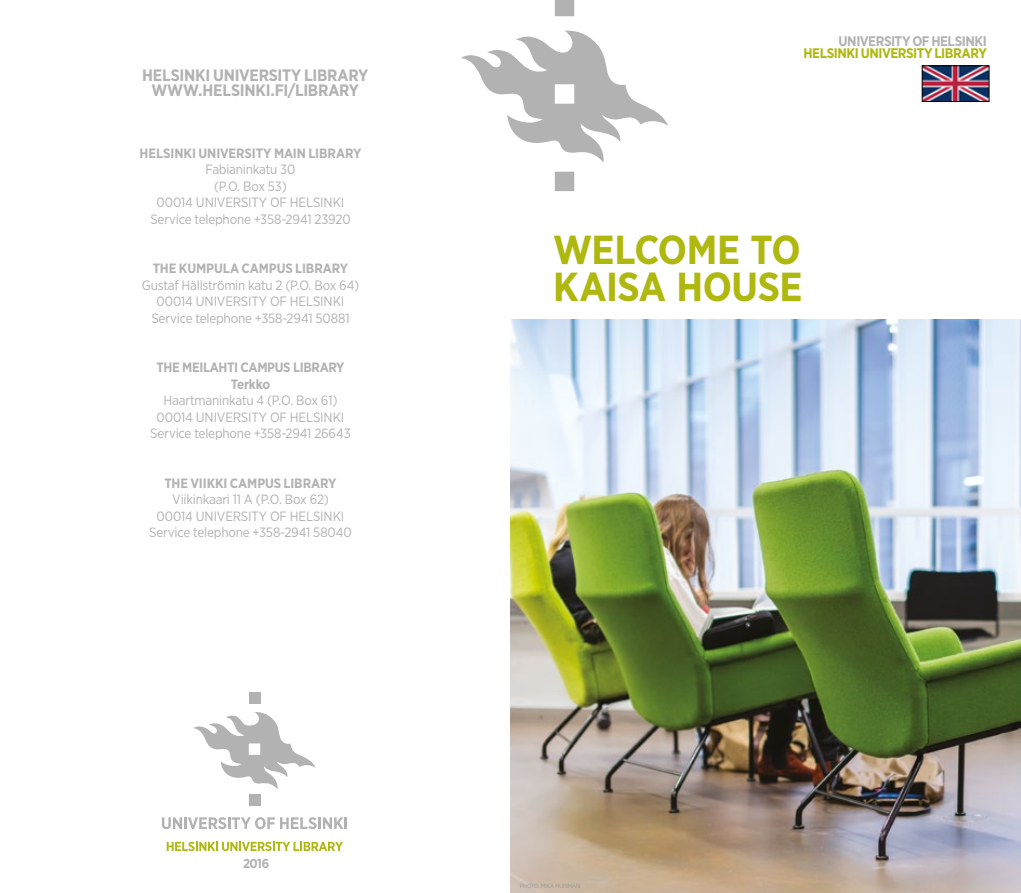
<style>
.page{position:relative;width:1021px;height:893px;background:#fff}
.page>*{position:absolute;margin:0;border:0;box-sizing:border-box;transform-origin:0 0}
.t1{font:700 40.5px/37.5px "Gotham Narrow";letter-spacing:-.01em;color:#afb80f}
.t2{font:700 16.5px/15px "Gotham Narrow";letter-spacing:-.015em;color:#b3b2b2;text-align:center}
.t3{font:700 13.95px "Gotham Narrow";letter-spacing:-.035em;color:#afb80f}
.t4{font:700 13.95px "Gotham Narrow";letter-spacing:-.035em;color:#b3b2b2}
.t5{font:13.5px/16.5px "Gotham Narrow";letter-spacing:-.015em;color:#b3b2b2;text-align:center}
.t6{font:700 13.5px/16.5px "Gotham Narrow";letter-spacing:-.01em;color:#b3b2b2;text-align:center}
.t7{font:700 13.05px "Gotham Narrow";color:#b3b2b2}
.t8{font:6px "Gotham Narrow";letter-spacing:-.02em;color:#989898}
</style>
<div class="page">
<img style="left:510px;top:319px;width:510px;height:574px">
<svg style="left:461px;top:0;width:207px;height:191px"></svg>
<svg style="left:167px;top:842px;width:176px;height:9px"></svg>
<svg style="left:162px;top:817px;width:185px;height:12px"></svg>
<div style="left:249px;top:795px;width:11px;height:11px;background:#b3b2b2"></div>
<div style="left:249px;top:692px;width:11px;height:12px;background:#b3b2b2"></div>
<svg style="left:193px;top:712px;width:123px;height:77px"></svg>
<img style="left:924px;top:68px;width:63px;height:32px">
<div style="left:922px;top:66px;width:67px;height:36px;border:1px solid #000"></div>
<p class="t2" style="left:142px;top:67px;width:228px">HELSINKI UNIVERSITY LIBRARY<br>WWW.HELSINKI.FI/LIBRARY</p>
<p class="t6" style="left:139px;top:144px;width:223px">HELSINKI UNIVERSITY MAIN LIBRARY</p>
<p class="t5" style="left:150px;top:161px;width:202px">Fabianinkatu 30<br>(P.O. Box 53)<br>00014 UNIVERSITY OF HELSINKI<br>Service telephone +358-2941 23920</p>
<p class="t6" style="left:153px;top:260px;width:197px">THE KUMPULA CAMPUS LIBRARY</p>
<p class="t5" style="left:142px;top:276px;width:219px">Gustaf Hällströmin katu 2 (P.O. Box 64)<br>00014 UNIVERSITY OF HELSINKI<br>Service telephone +358-2941 50881</p>
<p class="t6" style="left:156px;top:359px;width:190px">THE MEILAHTI CAMPUS LIBRARY<br>Terkko</p>
<p class="t5" style="left:150px;top:392px;width:202px">Haartmaninkatu 4 (P.O. Box 61)<br>00014 UNIVERSITY OF HELSINKI<br>Service telephone +358-2941 26643</p>
<p class="t6" style="left:164px;top:474px;width:174px">THE VIIKKI CAMPUS LIBRARY</p>
<p class="t5" style="left:149px;top:491px;width:204px">Viikinkaari 11 A (P.O. Box 62)<br>00014 UNIVERSITY OF HELSINKI<br>Service telephone +358-2941 58040</p>
<p class="t7" style="left:243px;top:855px;width:28px">2016</p>
<p class="t4" style="left:838px;top:32px;width:150px">UNIVERSITY OF HELSINKI</p>
<p class="t3" style="left:803px;top:44px;width:185px">HELSINKI UNIVERSITY LIBRARY</p>
<h1 class="t1" style="left:553px;top:230px;width:251px">WELCOME TO<br>KAISA HOUSE</h1>
<p class="t8" style="left:520px;top:882px;width:62px">PHOTO: MIKA HUISMAN</p>
</div>
